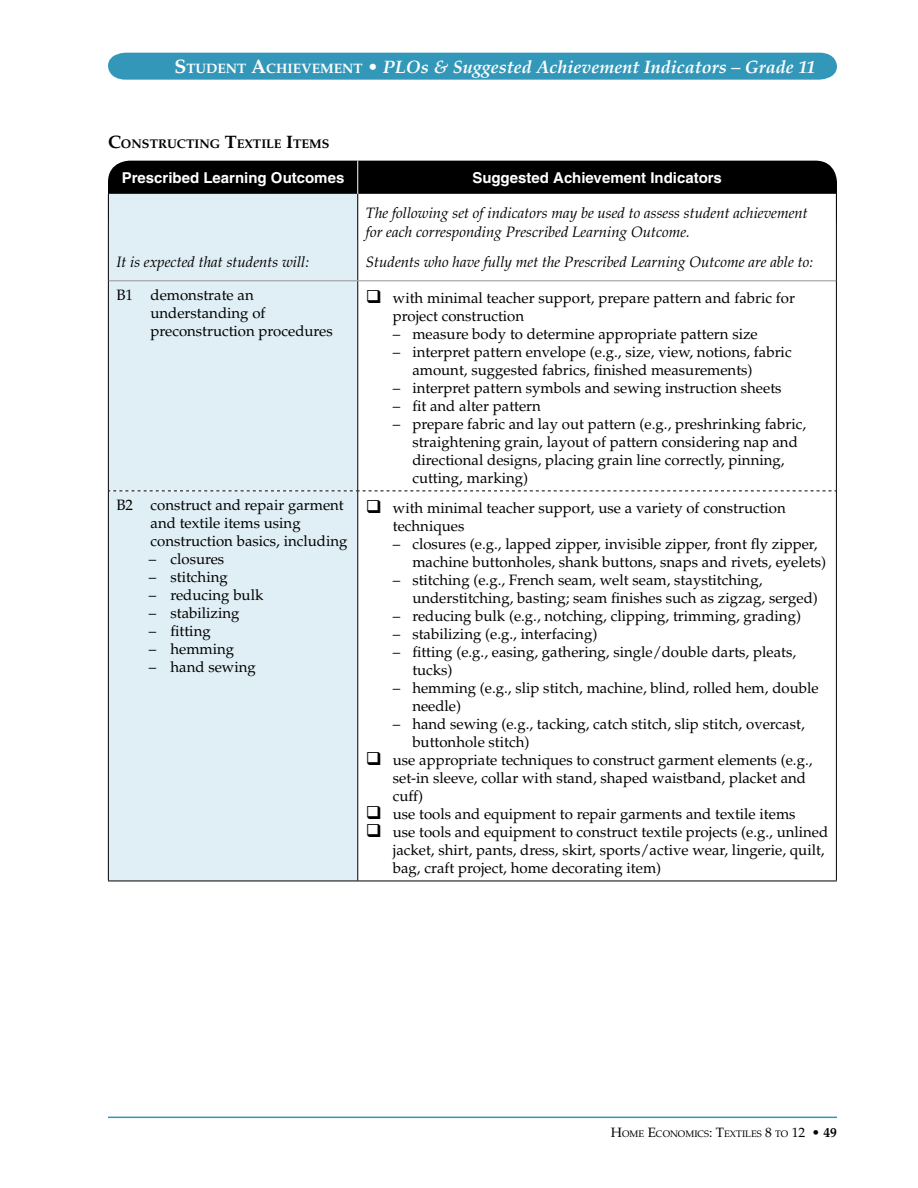
<style>
.page{position:relative;width:918px;height:1188px;background:#fff}
.page>*{position:absolute;margin:0;border:0;box-sizing:border-box;transform-origin:0 0}
.t1{font:italic 700 18px "Palatino";color:#fff}
.t2{font:15px/18px "Palatino";color:#000}
.t3{font:italic 15px/19.5px "Palatino";color:#000}
.t4{font:700 15px "Helvetica";color:#fff}
.t5{font:700 12.6px "Palatino";color:#000}
.t6{font:9.45px "Palatino";color:#000}
.s1{font-style:normal;font-size:19.5px}
.s2{font-style:normal;font-size:13.65px}
.s3{font-style:normal}
.s4{font-size:18px}
.s5{font-size:13.5px}
.s6{font-weight:700;font-size:13.5px}
</style>
<div class="page">
<div style="left:108px;top:53px;width:729px;height:27px;background:#3397b9"></div>
<hr style="left:108px;top:1117px;width:729px;height:1px;background:#3397b9">
<div style="left:108px;top:161px;width:729px;height:78px;background:#000;border-radius:22px"></div>
<div style="left:109px;top:194px;width:248px;height:687px;background:#e0eff5"></div>
<svg style="left:358px;top:194px;width:478px;height:687px"></svg>
<svg style="left:109px;top:491px;width:727px;height:1px"></svg>
<hr style="left:108px;top:881px;width:250px;height:1px;background:#000">
<hr style="left:358px;top:881px;width:479px;height:1px;background:#000">
<hr style="left:108px;top:194px;width:1px;height:87px;background:#000">
<hr style="left:357px;top:194px;width:1px;height:86px;background:#000">
<hr style="left:836px;top:194px;width:1px;height:87px;background:#000">
<hr style="left:109px;top:280px;width:249px;height:1px;background:#939598">
<hr style="left:358px;top:280px;width:478px;height:1px;background:#939598">
<hr style="left:357px;top:161px;width:1px;height:33px;background:#fff">
<hr style="left:108px;top:281px;width:1px;height:210px;background:#000">
<hr style="left:357px;top:281px;width:1px;height:210px;background:#000">
<hr style="left:836px;top:281px;width:1px;height:210px;background:#000">
<hr style="left:108px;top:491px;width:1px;height:390px;background:#000">
<hr style="left:357px;top:491px;width:1px;height:390px;background:#000">
<hr style="left:836px;top:491px;width:1px;height:390px;background:#000">
<p class="t1" style="left:174px;top:57px;width:642px"><span class="s1">S</span> <span class="s2">TUDENT</span> <span class="s1">A</span><span class="s2">CHIEVEMENT</span> <span class="s3">•</span> PLOs &amp; Suggested Achievement Indicators – Grade 11</p>
<p class="t5" style="left:108px;top:137px;width:223px"><span class="s4">C</span>ONSTRUCTING <span class="s4">T</span>EXTILE <span class="s4">I</span>TEMS</p>
<p class="t4" style="left:122px;top:169px;width:224px">Prescribed Learning Outcomes</p>
<p class="t4" style="left:472px;top:169px;width:251px">Suggested Achievement Indicators</p>
<p class="t3" style="left:116px;top:253px;width:194px">It is expected that students will:</p>
<p class="t3" style="left:366px;top:203px;width:444px">The following set of indicators may be used to assess student achievement for each corresponding Prescribed Learning Outcome.</p>
<p class="t3" style="left:366px;top:253px;width:449px">Students who have fully met the Prescribed Learning Outcome are able to:</p>
<p class="t2" style="left:151px;top:287px;width:184px;text-indent:-34px">B1 demonstrate an understanding of preconstruction procedures</p>
<p class="t2" style="left:393px;top:289px;width:404px;text-indent:-27px">❑ with minimal teacher support, prepare pattern and fabric for project construction</p>
<p class="t2" style="left:393px;top:325px;width:366px">– measure body to determine appropriate pattern size</p>
<p class="t2" style="left:412px;top:343px;width:381px;text-indent:-20px">– interpret pattern envelope (e.g., size, view, notions, fabric amount, suggested fabrics, finished measurements)</p>
<p class="t2" style="left:393px;top:379px;width:390px">– interpret pattern symbols and sewing instruction sheets</p>
<p class="t2" style="left:393px;top:397px;width:150px">– fit and alter pattern</p>
<p class="t2" style="left:412px;top:415px;width:395px;text-indent:-20px">– prepare fabric and lay out pattern (e.g., preshrinking fabric, straightening grain, layout of pattern considering nap and directional designs, placing grain line correctly, pinning, cutting, marking)</p>
<p class="t2" style="left:151px;top:497px;width:199px;text-indent:-34px">B2 construct and repair garment and textile items using construction basics, including</p>
<p class="t2" style="left:149px;top:551px;width:77px">– closures</p>
<p class="t2" style="left:149px;top:569px;width:81px">– stitching</p>
<p class="t2" style="left:149px;top:587px;width:116px">– reducing bulk</p>
<p class="t2" style="left:149px;top:605px;width:92px">– stabilizing</p>
<p class="t2" style="left:149px;top:623px;width:64px">– fitting</p>
<p class="t2" style="left:149px;top:641px;width:87px">– hemming</p>
<p class="t2" style="left:149px;top:659px;width:109px">– hand sewing</p>
<p class="t2" style="left:393px;top:499px;width:395px;text-indent:-27px">❑ with minimal teacher support, use a variety of construction techniques</p>
<p class="t2" style="left:412px;top:535px;width:415px;text-indent:-20px">– closures (e.g., lapped zipper, invisible zipper, front fly zipper, machine buttonholes, shank buttons, snaps and rivets, eyelets)</p>
<p class="t2" style="left:412px;top:571px;width:407px;text-indent:-20px">– stitching (e.g., French seam, welt seam, staystitching, understitching, basting; seam finishes such as zigzag, serged)</p>
<p class="t2" style="left:393px;top:607px;width:410px">– reducing bulk (e.g., notching, clipping, trimming, grading)</p>
<p class="t2" style="left:393px;top:625px;width:206px">– stabilizing (e.g., interfacing)</p>
<p class="t2" style="left:412px;top:643px;width:385px;text-indent:-20px">– fitting (e.g., easing, gathering, single/double darts, pleats, tucks)</p>
<p class="t2" style="left:412px;top:679px;width:408px;text-indent:-20px">– hemming (e.g., slip stitch, machine, blind, rolled hem, double needle)</p>
<p class="t2" style="left:412px;top:715px;width:394px;text-indent:-20px">– hand sewing (e.g., tacking, catch stitch, slip stitch, overcast, buttonhole stitch)</p>
<p class="t2" style="left:393px;top:751px;width:421px;text-indent:-27px">❑ use appropriate techniques to construct garment elements (e.g., set-in sleeve, collar with stand, shaped waistband, placket and cuff)</p>
<p class="t2" style="left:366px;top:805px;width:431px">❑ use tools and equipment to repair garments and textile items</p>
<p class="t2" style="left:393px;top:823px;width:437px;text-indent:-27px">❑ use tools and equipment to construct textile projects (e.g., unlined jacket, shirt, pants, dress, skirt, sports/active wear, lingerie, quilt, bag, craft project, home decorating item)</p>
<p class="t6" style="left:611px;top:1128px;width:228px"><span class="s5">H</span>ome <span class="s5">E</span>conomics<span class="s5">: T</span>extiles <span class="s5">8</span> to <span class="s5">12</span> <span class="s6">• 49</span></p>
</div>
